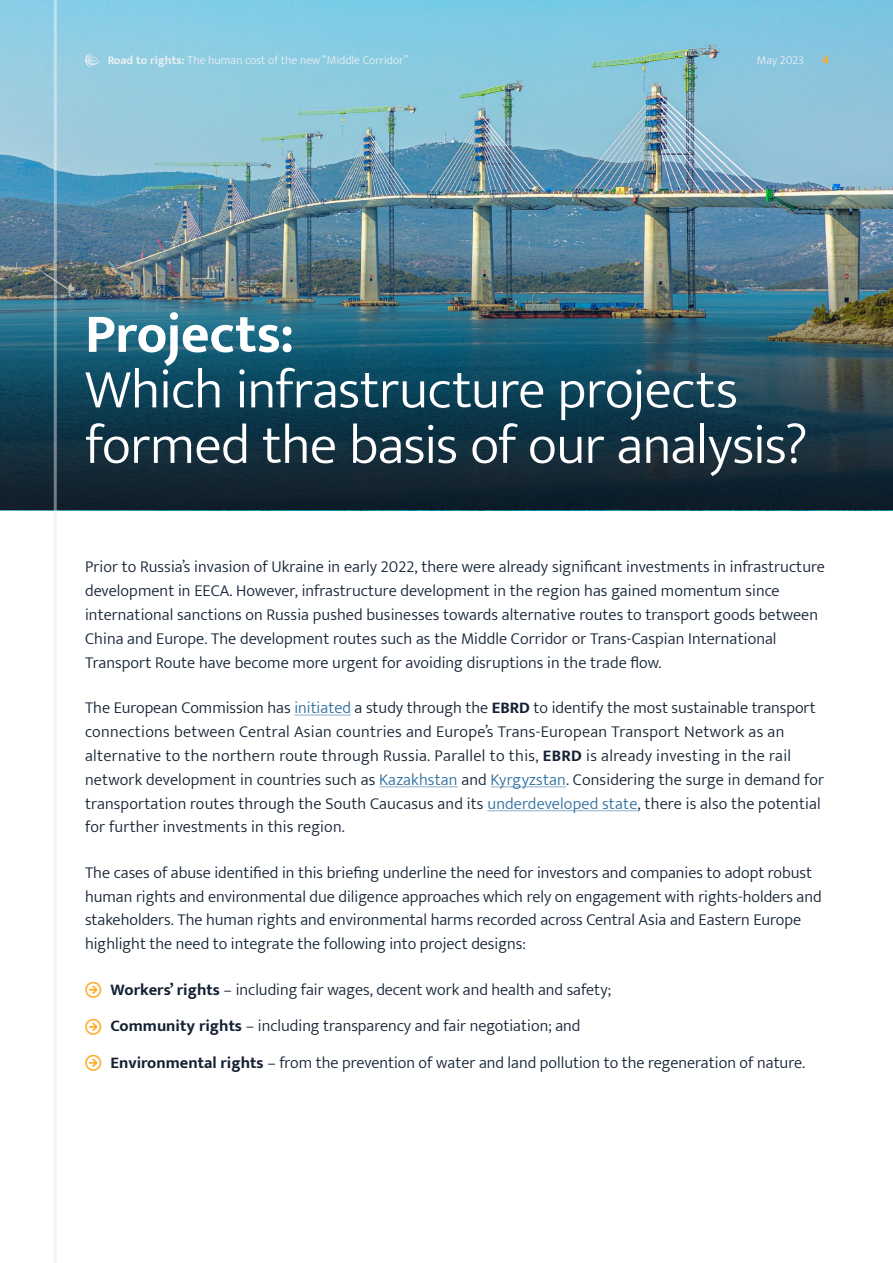
<style>
.page{position:relative;width:893px;height:1263px;background:#fff}
.page>*{position:absolute;margin:0;border:0;box-sizing:border-box;transform-origin:0 0}
.Large_title{font:300 55.5px/55.5px "Mukta";letter-spacing:-.015em;color:#fff}
.Body{font:300 16.5px/24px "Mukta";letter-spacing:.005em;color:#152234}
.t1{font:700 13.5px "Mukta";color:#ffaa23}
.t2{font:300 12px "Mukta";color:#f3f4f5}
.s1{font-weight:700}
.s2{color:#2e6fa1}
</style>
<div class="page">
<img style="left:0;top:0;width:893px;height:240px">
<img style="left:0;top:240px;width:893px;height:270px">
<hr style="left:54px;top:0;width:3px;height:1263px;background:#e8e9eb">
<svg style="left:85px;top:53px;width:15px;height:14px"></svg>
<hr style="left:294px;top:714px;width:57px;height:2px;background:#96b7d0">
<hr style="left:379px;top:786px;width:79px;height:1px;background:#96b7d0">
<hr style="left:491px;top:786px;width:75px;height:1px;background:#96b7d0">
<hr style="left:487px;top:810px;width:151px;height:1px;background:#96b7d0">
<p class="t2" style="left:107px;top:53px;width:302px"><span class="s1">Road to rights:</span> The human cost of the new “Middle Corridor”</p>
<p class="t2" style="left:757px;top:53px;width:49px">May 2023</p>
<p class="t1" style="left:822px;top:51px;width:9px">4</p>
<p class="Large_title" style="left:85px;top:305px;width:724px"><span class="s1">Projects:<br></span>Which infrastructure projects formed the basis of our analysis?</p>
<p class="Body" style="left:85px;top:554px;width:741px">Prior to Russia’s invasion of Ukraine in early 2022, there were already significant investments in infrastructure development in EECA. However, infrastructure development in the region has gained momentum since international sanctions on Russia pushed businesses towards alternative routes to transport goods between China and Europe. The development routes such as the Middle Corridor or Trans-Caspian International Transport Route have become more urgent for avoiding disruptions in the trade flow.</p>
<p class="Body" style="left:85px;top:695px;width:741px">The European Commission has <span class="s2">initiated</span> a study through the <span class="s1">EBRD</span> to identify the most sustainable transport connections between Central Asian countries and Europe’s Trans-European Transport Network as an alternative to the northern route through Russia. Parallel to this, <span class="s1">EBRD</span> is already investing in the rail network development in countries such as <span class="s2">Kazakhstan</span> and <span class="s2">Kyrgyzstan</span>. Considering the surge in demand for transportation routes through the South Caucasus and its <span class="s2">underdeveloped state</span>, there is also the potential for further investments in this region.</p>
<p class="Body" style="left:85px;top:860px;width:738px">The cases of abuse identified in this briefing underline the need for investors and companies to adopt robust human rights and environmental due diligence approaches which rely on engagement with rights-holders and stakeholders. The human rights and environmental harms recorded across Central Asia and Eastern Europe highlight the need to integrate the following into project designs:</p>
<p class="Body" style="left:111px;top:977px;width:502px"><span class="s1">Workers’ rights</span> – including fair wages, decent work and health and safety;</p>
<p class="Body" style="left:111px;top:1013px;width:471px"><span class="s1">Community rights</span> – including transparency and fair negotiation; and</p>
<p class="Body" style="left:111px;top:1050px;width:696px"><span class="s1">Environmental rights</span> – from the prevention of water and land pollution to the regeneration of nature.</p>
</div>
